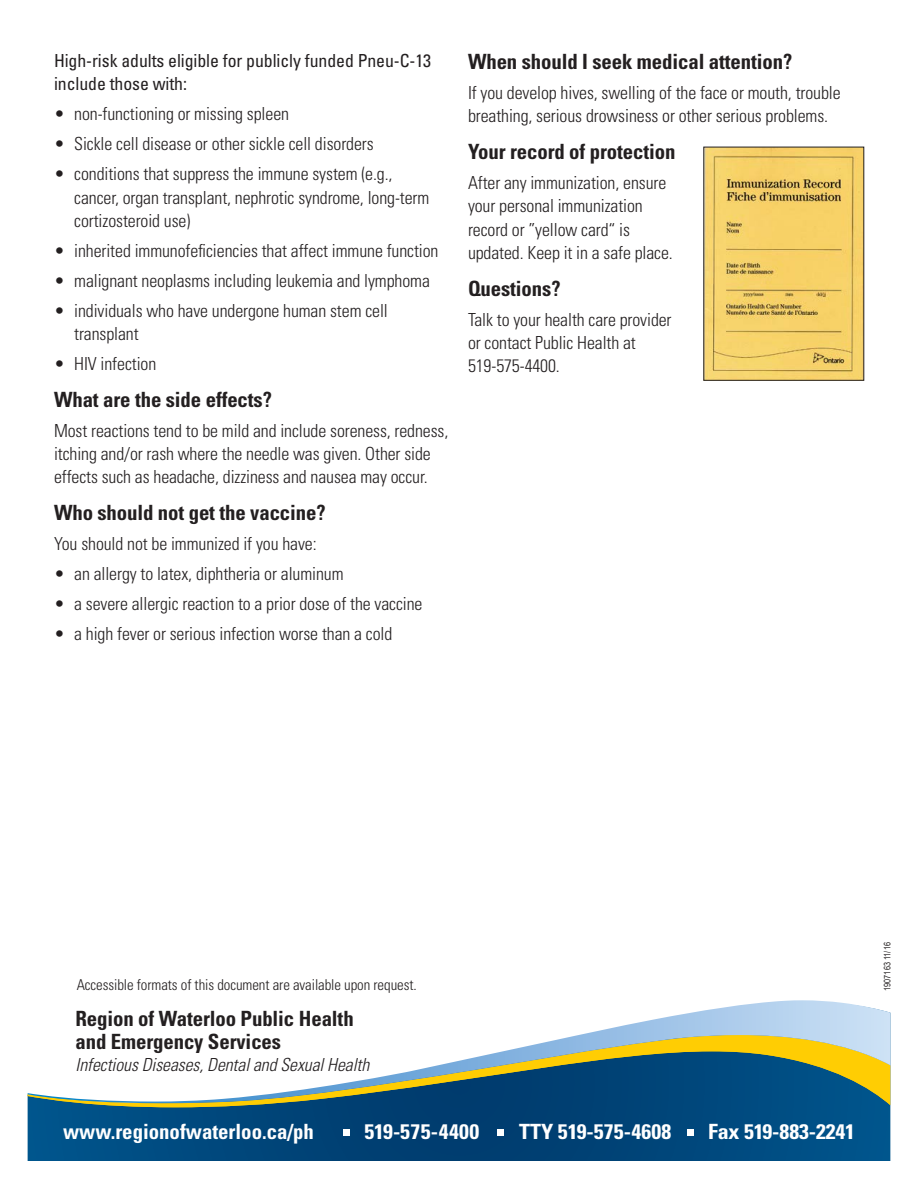
<style>
.page{position:relative;width:918px;height:1188px;background:#fff}
.page>*{position:absolute;margin:0;border:0;box-sizing:border-box;transform-origin:0 0}
.t1{font:700 condensed 21px/23.2px "Univers LT Std";letter-spacing:-.005em;color:#231f20}
.t2{font:700 condensed 21px "Univers LT Std";color:#fff;scale:1.05 1}
.t3{font:700 condensed 21px "Univers LT Std";color:#fff}
.t4{font:700 condensed 21px "Univers LT Std";letter-spacing:.02em;color:#fff;scale:1.05 1}
.t5{font:300 condensed 18px/23.2px "Univers LT Std";letter-spacing:-.005em;color:#231f20}
.t6{font:condensed 18px/23.2px "Univers LT Std";letter-spacing:-.005em;color:#231f20}
.t7{font:italic 300 condensed 18px "Univers LT Std";letter-spacing:-.005em;color:#231f20}
.t8{font:300 condensed 15px "Univers LT Std";letter-spacing:-.005em;color:#231f20}
.t9{font:9px "Arial Narrow";color:#231f20}
</style>
<div class="page">
<svg style="left:28px;top:1107px;width:862px;height:54px;background:#00477b"></svg>
<svg style="left:28px;top:1103px;width:862px;height:4px;background:#2a5c66"></svg>
<svg style="left:28px;top:1000px;width:862px;height:103px"></svg>
<svg style="left:343px;top:1130px;width:6px;height:6px"></svg>
<div style="left:497px;top:1130px;width:7px;height:6px;background:#fff"></div>
<div style="left:687px;top:1130px;width:7px;height:6px;background:#fff"></div>
<img style="left:706px;top:149px;width:156px;height:229px">
<p class="t6" style="left:54px;top:49px;width:379px">High-risk adults eligible for publicly funded Pneu-C-13 include those with:</p>
<p class="t5" style="left:54px;top:102px;width:237px">• non-functioning or missing spleen</p>
<p class="t5" style="left:54px;top:132px;width:321px">• Sickle cell disease or other sickle cell disorders</p>
<p class="t5" style="left:74px;top:162px;width:357px;text-indent:-20px">• conditions that suppress the immune system (e.g., cancer, organ transplant, nephrotic syndrome, long-term cortizosteroid use)</p>
<p class="t5" style="left:54px;top:239px;width:386px">• inherited immunofeficiencies that affect immune function</p>
<p class="t5" style="left:54px;top:269px;width:377px">• malignant neoplasms including leukemia and lymphoma</p>
<p class="t5" style="left:74px;top:299px;width:315px;text-indent:-20px">• individuals who have undergone human stem cell transplant</p>
<p class="t5" style="left:54px;top:352px;width:104px">• HIV infection</p>
<h2 class="t1" style="left:54px;top:388px;width:219px">What are the side effects?</h2>
<p class="t5" style="left:54px;top:419px;width:396px">Most reactions tend to be mild and include soreness, redness, itching and/or rash where the needle was given. Other side effects such as headache, dizziness and nausea may occur.</p>
<h2 class="t1" style="left:54px;top:501px;width:273px">Who should not get the vaccine?</h2>
<p class="t5" style="left:54px;top:532px;width:264px">You should not be immunized if you have:</p>
<p class="t5" style="left:54px;top:562px;width:291px">• an allergy to latex, diphtheria or aluminum</p>
<p class="t5" style="left:54px;top:592px;width:370px">• a severe allergic reaction to a prior dose of the vaccine</p>
<p class="t5" style="left:54px;top:622px;width:340px">• a high fever or serious infection worse than a cold</p>
<h2 class="t1" style="left:468px;top:50px;width:326px">When should I seek medical attention?</h2>
<p class="t5" style="left:468px;top:81px;width:374px">If you develop hives, swelling of the face or mouth, trouble breathing, serious drowsiness or other serious problems.</p>
<h2 class="t1" style="left:468px;top:140px;width:209px">Your record of protection</h2>
<p class="t5" style="left:468px;top:171px;width:206px">After any immunization, ensure your personal immunization record or ”yellow card“ is updated. Keep it in a safe place.</p>
<h2 class="t1" style="left:468px;top:277px;width:94px">Questions?</h2>
<p class="t5" style="left:468px;top:308px;width:205px">Talk to your health care provider or contact Public Health at<br>519-575-4400.</p>
<p class="t8" style="left:77px;top:976px;width:342px">Accessible formats of this document are available upon request.</p>
<p class="t1" style="left:75px;top:1007px;width:280px">Region of Waterloo Public Health and Emergency Services</p>
<p class="t7" style="left:75px;top:1054px;width:295px">Infectious Diseases, Dental and Sexual Health</p>
<p class="t3" style="left:63px;top:1119px;width:253px">www.regionofwaterloo.ca/ph</p>
<p class="t4" style="left:364px;top:1119px;width:111px">519-575-4400</p>
<p class="t2" style="left:519px;top:1119px;width:146px">TTY 519-575-4608</p>
<p class="t2" style="left:708px;top:1119px;width:141px">Fax 519-883-2241</p>
<p class="t9" style="left:881px;top:991px;width:50px;rotate:-90deg">1907163 11/16</p>
</div>
